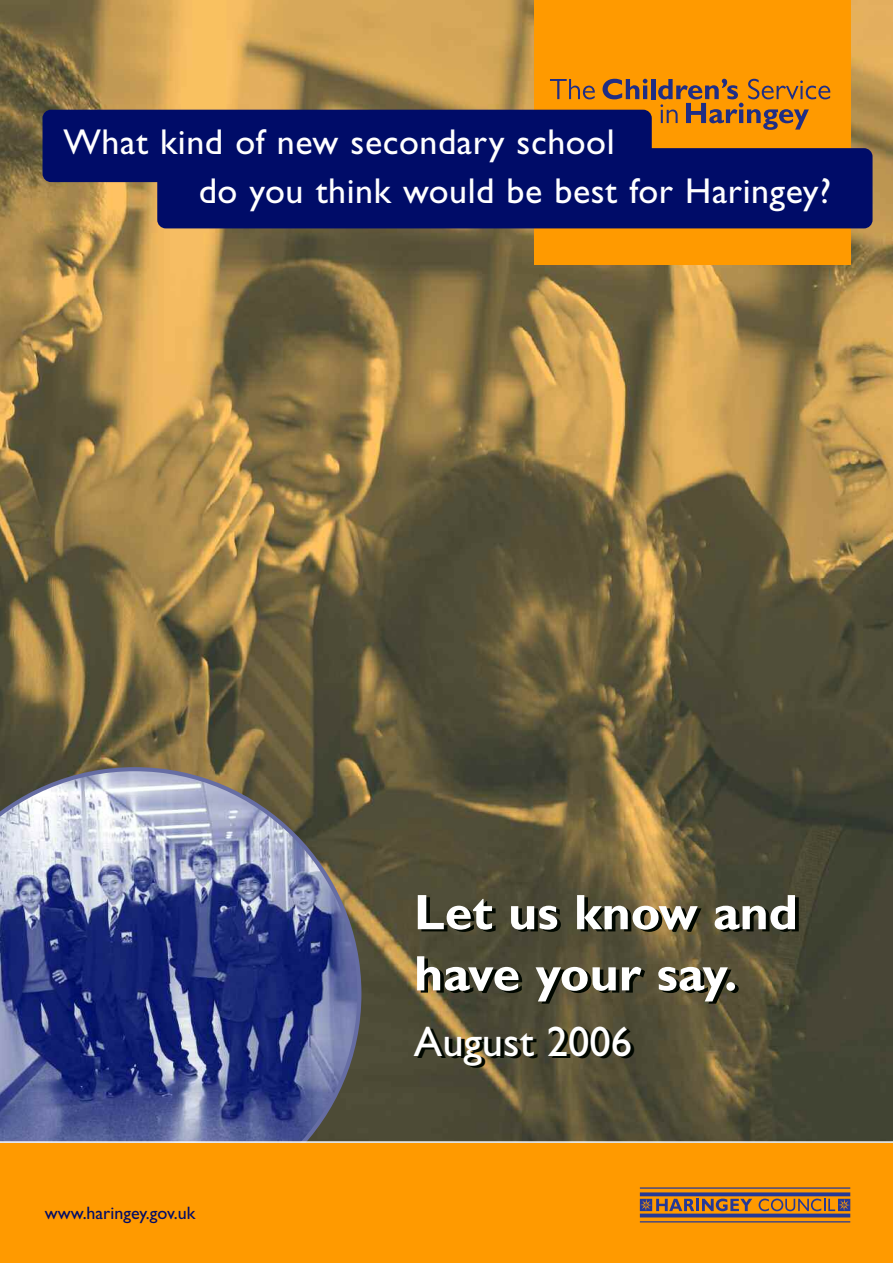
<style>
.page{position:relative;width:893px;height:1263px;background:#fff}
.page>*{position:absolute;margin:0;border:0;box-sizing:border-box;transform-origin:0 0}
.t1{font:700 50.1px/61.2px "Gill Sans";color:#fff}
.t2{font:42.6px "Gill Sans";color:#fff}
.t3{font:36px/49.5px "Gill Sans";letter-spacing:.015em;color:#fff}
.t4{font:18px "Gill Sans";color:#000c68}
</style>
<div class="page">
<img style="left:0;top:0;width:893px;height:1141px">
<svg style="left:0;top:767px;width:361px;height:374px;background:#5b6392"></svg>
<div style="left:534px;top:0;width:316px;height:265px;background:#ff9a00"></div>
<svg style="left:550px;top:79px;width:45px;height:20px"></svg>
<svg style="left:603px;top:79px;width:44px;height:20px"></svg>
<hr style="left:651px;top:79px;width:4px;height:20px;background:#202e84">
<svg style="left:658px;top:79px;width:172px;height:51px"></svg>
<div style="left:157px;top:148px;width:715px;height:80px;background:#000c68;border-radius:9px"></div>
<div style="left:43px;top:110px;width:609px;height:72px;background:#000c68;border-radius:9px"></div>
<div style="left:0;top:1143px;width:893px;height:120px;background:#ff9a00"></div>
<svg style="left:640px;top:1198px;width:112px;height:13px"></svg>
<svg style="left:759px;top:1198px;width:91px;height:13px"></svg>
<hr style="left:640px;top:1187px;width:210px;height:2px;background:#263996">
<hr style="left:640px;top:1221px;width:210px;height:1px;background:#263996">
<svg style="left:640px;top:1213px;width:210px;height:4px"></svg>
<svg style="left:640px;top:1192px;width:210px;height:4px"></svg>
<p class="t3" style="left:199px;top:120px;width:634px;text-indent:-135px">What kind of new secondary school<br>do you think would be best for Haringey?</p>
<p class="t4" style="left:45px;top:1205px;width:152px">www.haringey.gov.uk</p>
<h1 class="t1" style="left:414px;top:886px;width:385px">Let us know and have your say.</h1>
<p class="t2" style="left:414px;top:1025px;width:220px">August 2006</p>
</div>
